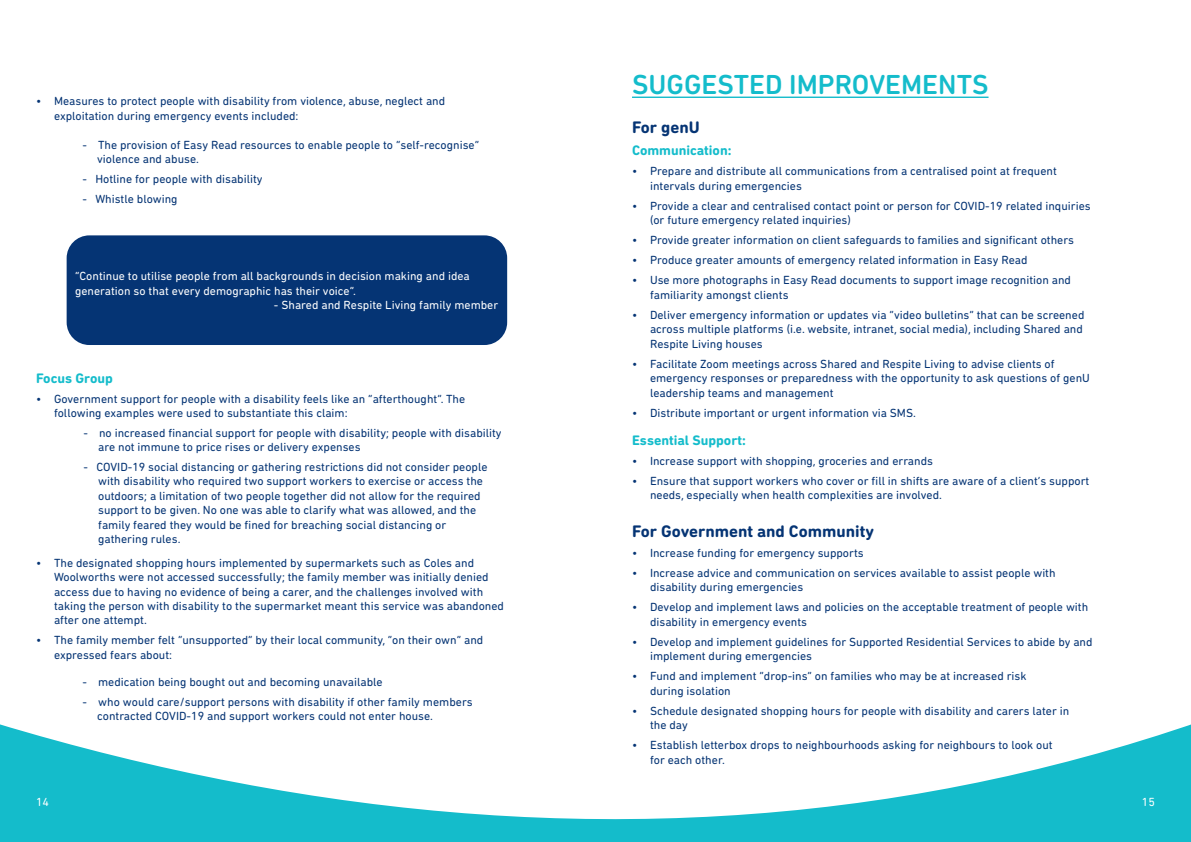
<style>
.page{position:relative;width:1191px;height:842px;background:#fff}
.page>*{position:absolute;margin:0;border:0;box-sizing:border-box;transform-origin:0 0}
.t1{font:500 28px "DIN Next Rounded LT Pro";color:#14bccb}
.t2{font:700 17px "DIN Next Rounded LT Pro";color:#053474}
.t3{font:700 14px "DIN Next Rounded LT Pro";color:#14bccb}
.t4{font:12px/14.4px "DIN Next Rounded LT Pro";color:#053474}
.t5{font:12px/14.4px "DIN Next Rounded LT Pro";color:#fff}
</style>
<div class="page">
<svg style="left:0;top:724px;width:1191px;height:118px"></svg>
<hr style="left:632px;top:97px;width:356px;height:1px;background:#14bccb">
<div style="left:67px;top:235px;width:440px;height:110px;background:#053474;border-radius:23px"></div>
<p class="t4" style="left:54px;top:94px;width:393px;text-indent:-18px">• Measures to protect people with disability from violence, abuse, neglect and exploitation during emergency events included:</p>
<p class="t4" style="left:83px;top:137px;width:398px">- The provision of Easy Read resources to enable people to “self-recognise”</p>
<p class="t4" style="left:97px;top:152px;width:103px">violence and abuse.</p>
<p class="t4" style="left:83px;top:172px;width:181px">- Hotline for people with disability</p>
<p class="t4" style="left:83px;top:192px;width:96px">- Whistle blowing</p>
<p class="t5" style="left:75px;top:269px;width:396px">“Continue to utilise people from all backgrounds in decision making and idea generation so that every demographic has their voice”.</p>
<p class="t5" style="left:274px;top:298px;width:226px">- Shared and Respite Living family member</p>
<p class="t3" style="left:36px;top:370px;width:78px">Focus Group</p>
<p class="t4" style="left:54px;top:391px;width:413px;text-indent:-18px">• Government support for people with a disability feels like an “afterthought”. The following examples were used to substantiate this claim:</p>
<p class="t4" style="left:84px;top:425px;width:419px">- no increased financial support for people with disability; people with disability</p>
<p class="t4" style="left:98px;top:440px;width:264px">are not immune to price rises or delivery expenses</p>
<p class="t4" style="left:84px;top:460px;width:405px">- COVID-19 social distancing or gathering restrictions did not consider people</p>
<p class="t4" style="left:98px;top:474px;width:386px">with disability who required two support workers to exercise or access the</p>
<p class="t4" style="left:98px;top:488px;width:384px">outdoors; a limitation of two people together did not allow for the required</p>
<p class="t4" style="left:98px;top:503px;width:379px">support to be given. No one was able to clarify what was allowed, and the</p>
<p class="t4" style="left:98px;top:517px;width:350px">family feared they would be fined for breaching social distancing or</p>
<p class="t4" style="left:98px;top:532px;width:84px">gathering rules.</p>
<p class="t4" style="left:54px;top:555px;width:451px;text-indent:-18px">• The designated shopping hours implemented by supermarkets such as Coles and Woolworths were not accessed successfully; the family member was initially denied access due to having no evidence of being a carer, and the challenges involved with taking the person with disability to the supermarket meant this service was abandoned after one attempt.</p>
<p class="t4" style="left:54px;top:633px;width:431px;text-indent:-18px">• The family member felt “unsupported” by their local community, “on their own” and expressed fears about:</p>
<p class="t4" style="left:83px;top:674px;width:301px">- medication being bought out and becoming unavailable</p>
<p class="t4" style="left:83px;top:694px;width:391px">- who would care/support persons with disability if other family members</p>
<p class="t4" style="left:97px;top:709px;width:337px">contracted COVID-19 and support workers could not enter house.</p>
<p class="t1" style="left:632px;top:69px;width:358px">SUGGESTED IMPROVEMENTS</p>
<p class="t2" style="left:632px;top:117px;width:69px">For genU</p>
<p class="t3" style="left:632px;top:142px;width:101px">Communication:</p>
<p class="t4" style="left:650px;top:164px;width:408px;text-indent:-18px">• Prepare and distribute all communications from a centralised point at frequent intervals during emergencies</p>
<p class="t4" style="left:650px;top:198px;width:442px;text-indent:-18px">• Provide a clear and centralised contact point or person for COVID-19 related inquiries (or future emergency related inquiries)</p>
<p class="t4" style="left:632px;top:233px;width:443px">• Provide greater information on client safeguards to families and significant others</p>
<p class="t4" style="left:632px;top:253px;width:397px">• Produce greater amounts of emergency related information in Easy Read</p>
<p class="t4" style="left:650px;top:273px;width:422px;text-indent:-18px">• Use more photographs in Easy Read documents to support image recognition and familiarity amongst clients</p>
<p class="t4" style="left:650px;top:307px;width:436px;text-indent:-18px">• Deliver emergency information or updates via “video bulletins” that can be screened across multiple platforms (i.e. website, intranet, social media), including Shared and<br>Respite Living houses</p>
<p class="t4" style="left:650px;top:356px;width:441px;text-indent:-18px">• Facilitate Zoom meetings across Shared and Respite Living to advise clients of emergency responses or preparedness with the opportunity to ask questions of genU leadership teams and management</p>
<p class="t4" style="left:632px;top:405px;width:285px">• Distribute important or urgent information via SMS.</p>
<p class="t3" style="left:632px;top:432px;width:115px">Essential Support:</p>
<p class="t4" style="left:632px;top:453px;width:302px">• Increase support with shopping, groceries and errands</p>
<p class="t4" style="left:650px;top:473px;width:441px;text-indent:-18px">• Ensure that support workers who cover or fill in shifts are aware of a client’s support needs, especially when health complexities are involved.</p>
<p class="t2" style="left:632px;top:521px;width:243px">For Government and Community</p>
<p class="t4" style="left:632px;top:545px;width:233px">• Increase funding for emergency supports</p>
<p class="t4" style="left:650px;top:565px;width:407px;text-indent:-18px">• Increase advice and communication on services available to assist people with disability during emergencies</p>
<p class="t4" style="left:650px;top:600px;width:440px;text-indent:-18px">• Develop and implement laws and policies on the acceptable treatment of people with disability in emergency events</p>
<p class="t4" style="left:650px;top:634px;width:444px;text-indent:-18px">• Develop and implement guidelines for Supported Residential Services to abide by and implement during emergencies</p>
<p class="t4" style="left:650px;top:669px;width:378px;text-indent:-18px">• Fund and implement “drop-ins” on families who may be at increased risk during isolation</p>
<p class="t4" style="left:650px;top:703px;width:421px;text-indent:-18px">• Schedule designated shopping hours for people with disability and carers later in the day</p>
<p class="t4" style="left:650px;top:738px;width:404px;text-indent:-18px">• Establish letterbox drops to neighbourhoods asking for neighbours to look out for each other.</p>
<p class="t5" style="left:36px;top:795px;width:15px">14</p>
<p class="t5" style="left:1142px;top:795px;width:15px">15</p>
</div>
